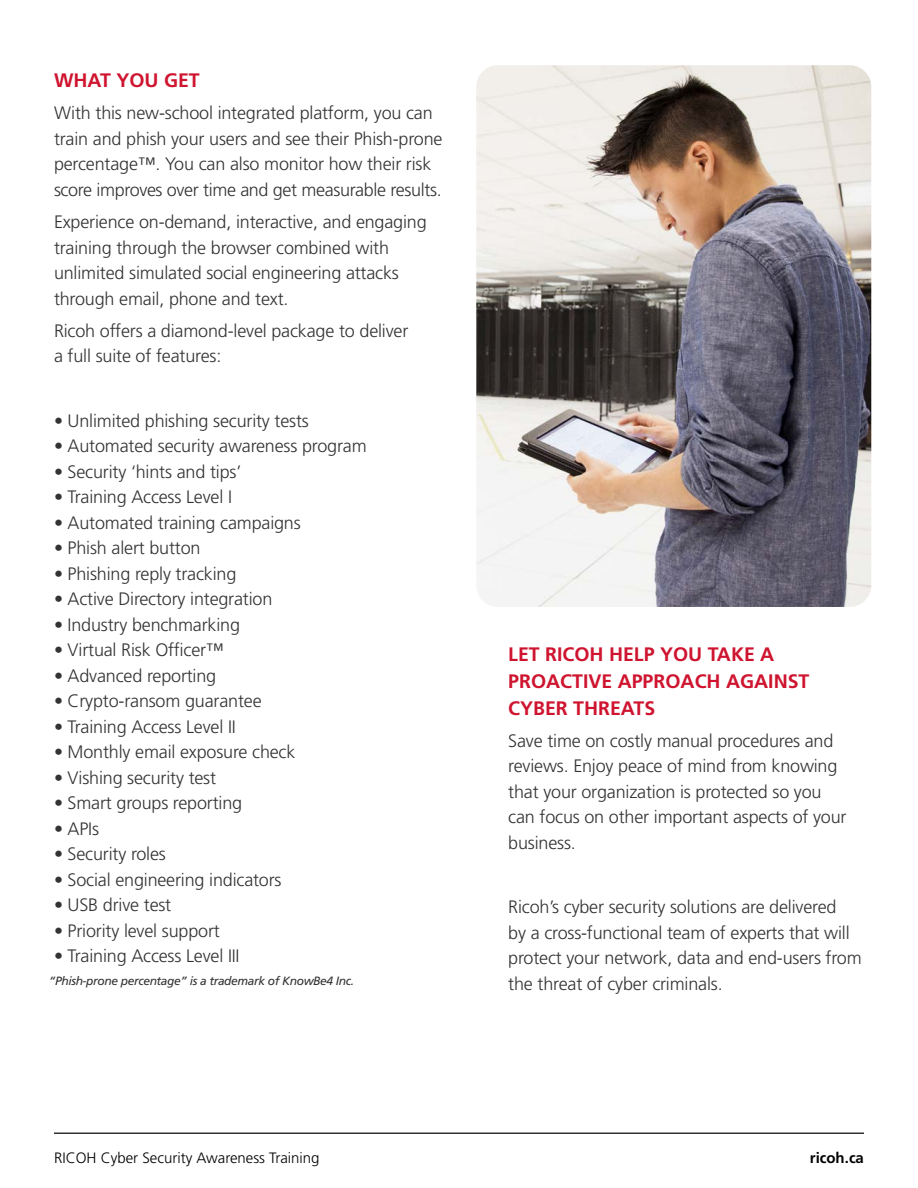
<style>
.page{position:relative;width:918px;height:1188px;background:#fff}
.page>*{position:absolute;margin:0;border:0;box-sizing:border-box;transform-origin:0 0}
.t1{font:700 19.5px/27px "Frutiger LT Std";color:#cf142f}
.t2{font:300 18px/25.5px "Frutiger LT Std";letter-spacing:-.01em;color:#333}
.t3{font:300 15px "Frutiger LT Std";color:#000}
.t4{font:700 15px "Frutiger LT Std";color:#000}
.t5{font:italic 12px "Frutiger LT Std";letter-spacing:-.03em;color:#333}
</style>
<div class="page">
<hr style="left:54px;top:1132px;width:810px;height:2px;background:#333">
<img style="left:476px;top:65px;width:395px;height:542px">
<p class="t1" style="left:54px;top:67px;width:147px">WHAT YOU GET</p>
<p class="t2" style="left:54px;top:101px;width:390px">With this new-school integrated platform, you can train and phish your users and see their Phish-prone percentage™. You can also monitor how their risk score improves over time and get measurable results.</p>
<p class="t2" style="left:54px;top:209px;width:374px">Experience on-demand, interactive, and engaging training through the browser combined with unlimited simulated social engineering attacks through email, phone and text.</p>
<p class="t2" style="left:54px;top:318px;width:356px">Ricoh offers a diamond-level package to deliver a full suite of features:</p>
<p class="t2" style="left:54px;top:408px;width:256px">• Unlimited phishing security tests</p>
<p class="t2" style="left:54px;top:434px;width:314px">• Automated security awareness program</p>
<p class="t2" style="left:54px;top:459px;width:189px">• Security ‘hints and tips’</p>
<p class="t2" style="left:54px;top:485px;width:180px">• Training Access Level I</p>
<p class="t2" style="left:54px;top:510px;width:248px">• Automated training campaigns</p>
<p class="t2" style="left:54px;top:536px;width:148px">• Phish alert button</p>
<p class="t2" style="left:54px;top:561px;width:184px">• Phishing reply tracking</p>
<p class="t2" style="left:54px;top:587px;width:220px">• Active Directory integration</p>
<p class="t2" style="left:54px;top:612px;width:188px">• Industry benchmarking</p>
<p class="t2" style="left:54px;top:638px;width:171px">• Virtual Risk Officer™</p>
<p class="t2" style="left:54px;top:663px;width:164px">• Advanced reporting</p>
<p class="t2" style="left:54px;top:689px;width:209px">• Crypto-ransom guarantee</p>
<p class="t2" style="left:54px;top:714px;width:183px">• Training Access Level II</p>
<p class="t2" style="left:54px;top:740px;width:243px">• Monthly email exposure check</p>
<p class="t2" style="left:54px;top:765px;width:164px">• Vishing security test</p>
<p class="t2" style="left:54px;top:791px;width:190px">• Smart groups reporting</p>
<p class="t2" style="left:54px;top:816px;width:47px">• APIs</p>
<p class="t2" style="left:54px;top:842px;width:113px">• Security roles</p>
<p class="t2" style="left:54px;top:867px;width:229px">• Social engineering indicators</p>
<p class="t2" style="left:54px;top:893px;width:119px">• USB drive test</p>
<p class="t2" style="left:54px;top:918px;width:167px">• Priority level support</p>
<p class="t2" style="left:54px;top:944px;width:187px">• Training Access Level III</p>
<p class="t5" style="left:49px;top:974px;width:307px">“Phish-prone percentage” is a trademark of KnowBe4 Inc.</p>
<p class="t3" style="left:54px;top:1149px;width:267px">RICOH Cyber Security Awareness Training</p>
<p class="t1" style="left:508px;top:640px;width:303px">LET RICOH HELP YOU TAKE A<br>PROACTIVE APPROACH AGAINST<br>CYBER THREATS</p>
<p class="t2" style="left:508px;top:728px;width:340px">Save time on costly manual procedures and reviews. Enjoy peace of mind from knowing that your organization is protected so you can focus on other important aspects of your business.</p>
<p class="t2" style="left:508px;top:895px;width:355px">Ricoh’s cyber security solutions are delivered<br>by a cross-functional team of experts that will protect your network, data and end-users from the threat of cyber criminals.</p>
<p class="t4" style="left:810px;top:1149px;width:56px">ricoh.ca</p>
</div>
